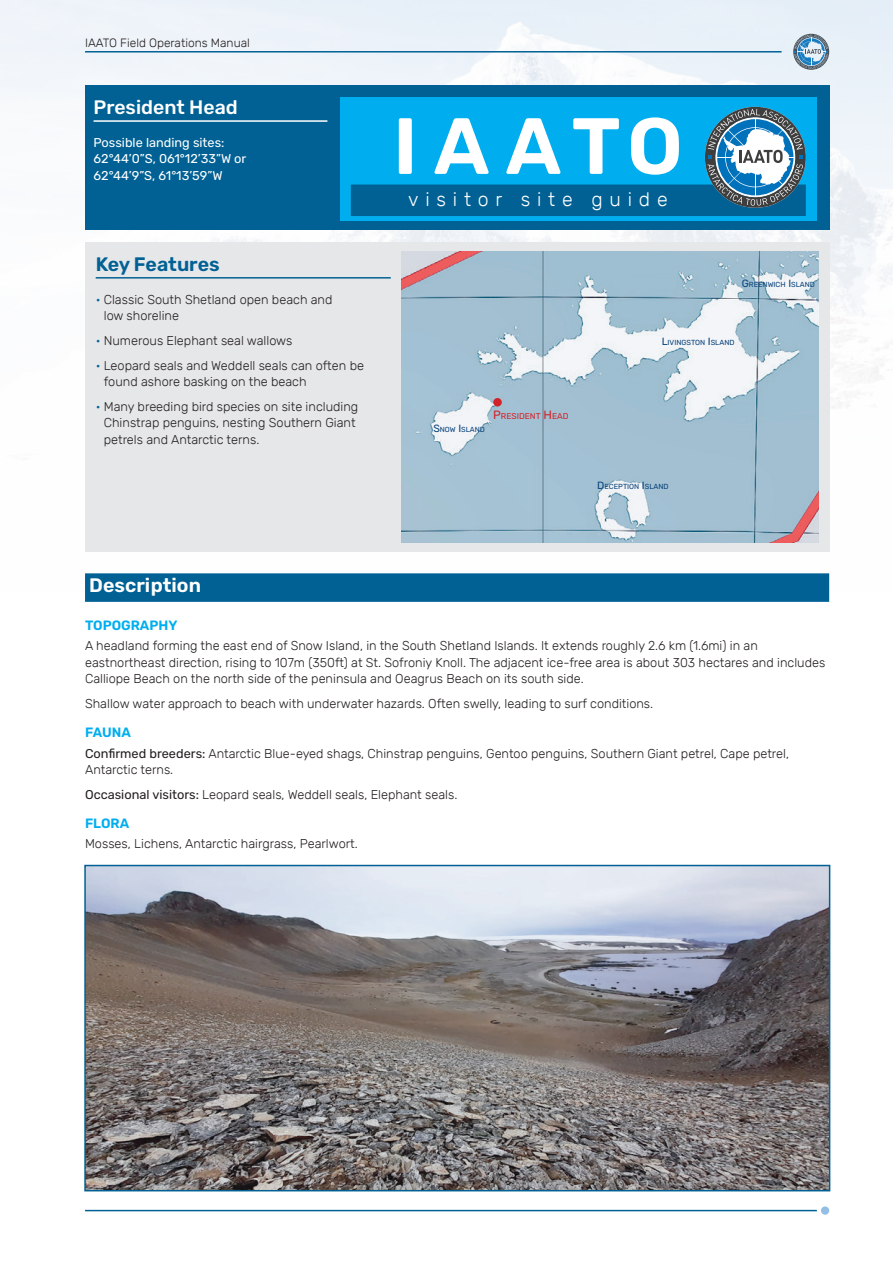
<style>
.page{position:relative;width:893px;height:1263px;background:#fff}
.page>*{position:absolute;margin:0;border:0;box-sizing:border-box;transform-origin:0 0}
.t1{font:600 79.5px "Rubik";letter-spacing:.165em;color:#fff}
.t2{font:300 19.5px "Rubik";letter-spacing:.35em;color:#fff}
.t3{font:500 19.5px "Rubik";color:#fff}
.t4{font:600 19.5px "Rubik";letter-spacing:-.005em;color:#016194}
.t5{font:600 19.5px "Rubik";color:#fff}
.t6{font:600 13.5px "Rubik";color:#00aeef}
.t7{font:300 12.75px/16.5px "Rubik";color:#231f20}
.t8{font:12.75px/16.5px "Rubik";color:#fff}
.t9{font:300 12px "Rubik";color:#231f20}
.t10{font:8.4px "Rubik";color:#d1232a}
.t11{font:7.35px "Rubik";color:#0a437b}
.s1{color:#016194}
.s2{font-size:10.5px}
.s3{font-size:12px}
.s4{font-weight:400}
</style>
<div class="page">
<hr style="left:85px;top:1210px;width:732px;height:1px;background:#016194">
<div style="left:821px;top:1206px;width:8px;height:9px;background:#93bee5;border-radius:50%"></div>
<img style="left:0;top:0;width:893px;height:600px">
<hr style="left:85px;top:51px;width:697px;height:2px;background:#016194">
<div style="left:85px;top:85px;width:744px;height:144px;background:#016194"></div>
<hr style="left:94px;top:120px;width:233px;height:2px;background:#fff">
<div style="left:85px;top:242px;width:744px;height:309px;background:#e6e7e9"></div>
<hr style="left:96px;top:277px;width:295px;height:2px;background:#016194">
<div style="left:340px;top:97px;width:476px;height:124px;background:#00aeef"></div>
<div style="left:351px;top:185px;width:455px;height:31px;background:#016194"></div>
<img style="left:401px;top:251px;width:418px;height:292px">
<div style="left:85px;top:573px;width:744px;height:29px;background:#016194"></div>
<svg style="left:707px;top:109px;width:96px;height:97px;background:#6394ae"></svg>
<img style="left:87px;top:868px;width:740px;height:320px">
<div style="left:84px;top:865px;width:746px;height:326px;border:2px solid #016194"></div>
<div style="left:493px;top:398px;width:9px;height:8px;background:#d1232a;border-radius:50%"></div>
<p class="t9" style="left:85px;top:37px;width:166px">IAATO Field Operations Manual</p>
<h2 class="t3" style="left:94px;top:96px;width:146px">President Head</h2>
<p class="t8" style="left:94px;top:135px;width:154px">Possible landing sites:<br>62°44’0”S, 061°12’33”W or<br>62°44’9”S, 61°13’59”W</p>
<h2 class="t4" style="left:96px;top:253px;width:125px">Key Features</h2>
<p class="t7" style="left:104px;top:291px;width:230px;text-indent:-8px"><span class="s1">•</span> Classic South Shetland open beach and low shoreline</p>
<p class="t7" style="left:96px;top:333px;width:198px"><span class="s1">•</span> Numerous Elephant seal wallows</p>
<p class="t7" style="left:104px;top:357px;width:262px;text-indent:-8px"><span class="s1">•</span> Leopard seals and Weddell seals can often be found ashore basking on the beach</p>
<p class="t7" style="left:104px;top:399px;width:256px;text-indent:-8px"><span class="s1">•</span> Many breeding bird species on site including<br>Chinstrap penguins, nesting Southern Giant petrels and Antarctic terns.</p>
<h1 class="t1" style="left:393px;top:102px;width:291px">IAATO</h1>
<h2 class="t2" style="left:408px;top:188px;width:261px">visitor site guide</h2>
<p class="t11" style="left:433px;top:425px;width:53px"><span class="s2">S</span>NOW <span class="s2">I</span>SLAND</p>
<p class="t10" style="left:493px;top:411px;width:77px"><span class="s3">P</span>RESI DENT <span class="s3">H</span> EAD</p>
<p class="t11" style="left:742px;top:280px;width:75px"><span class="s2">G</span> REENWICH <span class="s2">I</span>SLAND</p>
<p class="t11" style="left:662px;top:338px;width:74px"><span class="s2">L</span>IVI NGSTON <span class="s2">I</span>SLAND</p>
<p class="t11" style="left:597px;top:483px;width:73px"><span class="s2">D</span> ECEPTION <span class="s2">I</span>SLAND</p>
<h2 class="t5" style="left:89px;top:575px;width:113px">Description</h2>
<p class="t6" style="left:85px;top:617px;width:94px">TOPOGRAPHY</p>
<p class="t7" style="left:85px;top:638px;width:742px">A headland forming the east end of Snow Island, in the South Shetland Islands. It extends roughly 2.6 km (1.6mi) in an eastnortheast direction, rising to 107m (350ft) at St. Sofroniy Knoll. The adjacent ice-free area is about 303 hectares and includes<br>Calliope Beach on the north side of the peninsula and Oeagrus Beach on its south side.</p>
<p class="t7" style="left:85px;top:696px;width:570px">Shallow water approach to beach with underwater hazards. Often swelly, leading to surf conditions.</p>
<p class="t6" style="left:85px;top:725px;width:47px">FAUNA</p>
<p class="t7" style="left:85px;top:745px;width:705px"><span class="s4">Confirmed breeders:</span> Antarctic Blue-eyed shags, Chinstrap penguins, Gentoo penguins, Southern Giant petrel, Cape petrel,<br>Antarctic terns.</p>
<p class="t7" style="left:85px;top:786px;width:374px"><span class="s4">Occasional visitors:</span> Leopard seals, Weddell seals, Elephant seals.</p>
<p class="t6" style="left:85px;top:815px;width:46px">FLORA</p>
<p class="t7" style="left:85px;top:836px;width:274px">Mosses, Lichens, Antarctic hairgrass, Pearlwort.</p>
</div>
